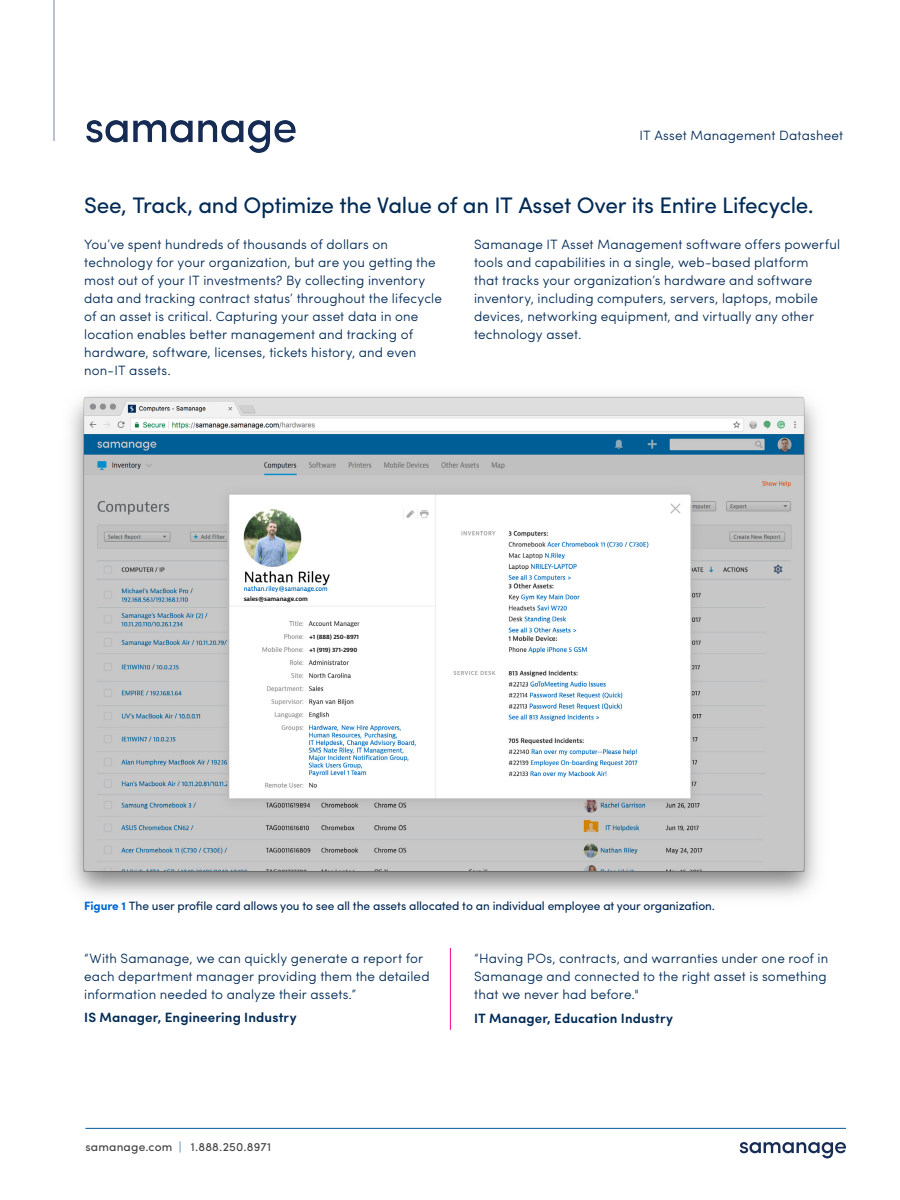
<style>
.page{position:relative;width:900px;height:1200px;background:#fff}
.page>*{position:absolute;margin:0;border:0;box-sizing:border-box;transform-origin:0 0}
.t1{font:22.5px "Sofia Pro";letter-spacing:-.015em;color:#002a55}
.t2{font:300 13.5px/18px "Sofia Pro";letter-spacing:.01em;color:#002a55}
.t3{font:600 13.5px "Sofia Pro";letter-spacing:.01em;color:#002a55}
.t4{font:12px "Sofia Pro";letter-spacing:-.01em;color:#002a55}
.t5{font:12px "Sofia Pro";letter-spacing:.015em;color:#404040}
.t6{font:600 6px/12.8px "Bernina Sans";letter-spacing:-.01em;color:#000}
.s1{font-weight:700;color:#0069d5}
.s2{color:#4081b5}
</style>
<div class="page">
<hr style="left:53px;top:0;width:2px;height:141px;background:#a4afc3">
<hr style="left:85px;top:1128px;width:761px;height:1px;background:#00579c">
<svg style="left:740px;top:1142px;width:106px;height:16px"></svg>
<img style="left:86px;top:120px;width:210px;height:33px">
<img style="left:70px;top:396px;width:748px;height:500px">
<hr style="left:450px;top:948px;width:1px;height:82px;background:#ff0086">
<div style="left:307px;top:632px;width:55px;height:9px;background:#fff"></div>
<div style="left:307px;top:645px;width:55px;height:9px;background:#fff"></div>
<p class="t2" style="left:640px;top:126px;width:205px">IT Asset Management Datasheet</p>
<h1 class="t1" style="left:84px;top:188px;width:731px">See, Track, and Optimize the Value of an IT Asset Over its Entire Lifecycle.</h1>
<p class="t2" style="left:84px;top:234px;width:359px">You’ve spent hundreds of thousands of dollars on technology for your organization, but are you getting the most out of your IT investments? By collecting inventory data and tracking contract status’ throughout the lifecycle of an asset is critical. Capturing your asset data in one location enables better management and tracking of hardware, software, licenses, tickets history, and even non-IT assets.</p>
<p class="t2" style="left:474px;top:234px;width:368px">Samanage IT Asset Management software offers powerful tools and capabilities in a single, web-based platform<br>that tracks your organization’s hardware and software inventory, including computers, servers, laptops, mobile devices, networking equipment, and virtually any other technology asset.</p>
<p class="t6" style="left:244px;top:593px;width:66px">sales@samanage.com</p>
<p class="t6" style="left:309px;top:631px;width:52px">+1 (888) 250-8971 +1 (919) 371-2990</p>
<p class="t4" style="left:84px;top:897px;width:632px"><span class="s1">Figure 1</span> The user profile card allows you to see all the assets allocated to an individual employee at your organization.</p>
<p class="t2" style="left:84px;top:949px;width:347px">“With Samanage, we can quickly generate a report for each department manager providing them the detailed information needed to analyze their assets.”</p>
<p class="t3" style="left:84px;top:1007px;width:214px">IS Manager, Engineering Industry</p>
<p class="t2" style="left:474px;top:949px;width:356px;text-align:justify">“Having POs, contracts, and warranties under one roof in Samanage and connected to the right asset is something that we never had before."</p>
<p class="t3" style="left:474px;top:1008px;width:201px">IT Manager, Education Industry</p>
<p class="t5" style="left:85px;top:1138px;width:187px">samanage.com <span class="s2">|</span> 1.888.250.8971</p>
</div>
